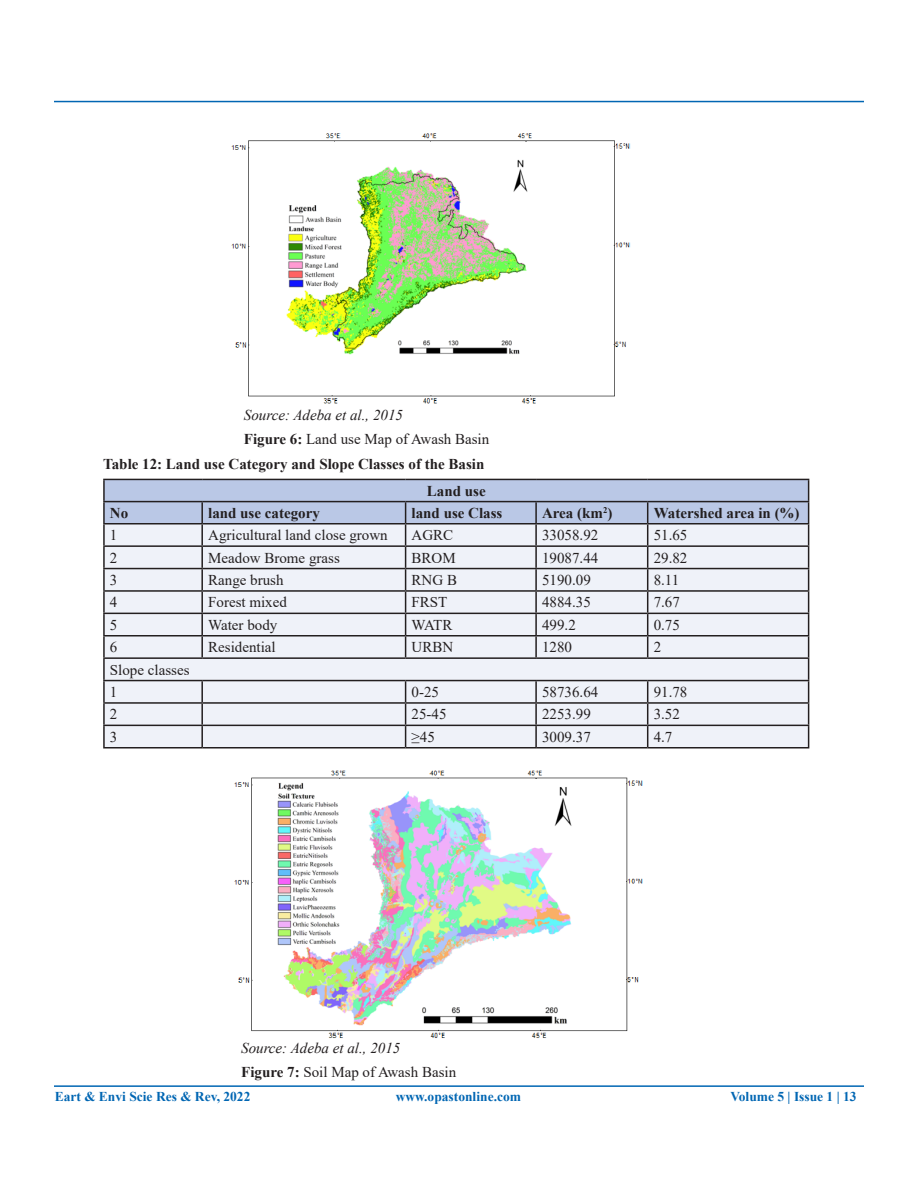
<style>
.page{position:relative;width:918px;height:1188px;background:#fff}
.page>*{position:absolute;margin:0;border:0;box-sizing:border-box;transform-origin:0 0}
.t1{font:15px "Times New Roman";color:#231f20}
.t2{font:700 15px "Times New Roman";color:#231f20}
.t3{font:italic 15px "Times New Roman";color:#231f20}
.t4{font:700 13.5px "Times New Roman";color:#0166b3}
.s1{font-weight:700}
</style>
<div class="page">
<hr style="left:54px;top:101px;width:810px;height:1px;background:#0166b3">
<hr style="left:54px;top:1085px;width:810px;height:2px;background:#0166b3">
<img style="left:231px;top:133px;width:400px;height:271px">
<hr style="left:103px;top:479px;width:99px;height:1px;background:#231f20">
<hr style="left:103px;top:480px;width:2px;height:21px;background:#231f20">
<hr style="left:103px;top:501px;width:99px;height:1px;background:#231f20">
<hr style="left:103px;top:502px;width:2px;height:21px;background:#231f20">
<hr style="left:103px;top:523px;width:99px;height:2px;background:#231f20">
<hr style="left:103px;top:525px;width:2px;height:20px;background:#231f20">
<hr style="left:103px;top:545px;width:99px;height:2px;background:#231f20">
<hr style="left:103px;top:547px;width:2px;height:21px;background:#231f20">
<hr style="left:103px;top:568px;width:99px;height:1px;background:#231f20">
<hr style="left:103px;top:569px;width:2px;height:21px;background:#231f20">
<hr style="left:103px;top:590px;width:99px;height:2px;background:#231f20">
<hr style="left:103px;top:592px;width:2px;height:21px;background:#231f20">
<hr style="left:103px;top:613px;width:99px;height:1px;background:#231f20">
<hr style="left:103px;top:614px;width:2px;height:21px;background:#231f20">
<hr style="left:103px;top:635px;width:99px;height:2px;background:#231f20">
<hr style="left:103px;top:637px;width:2px;height:20px;background:#231f20">
<hr style="left:103px;top:657px;width:99px;height:2px;background:#231f20">
<hr style="left:103px;top:659px;width:2px;height:21px;background:#231f20">
<hr style="left:103px;top:680px;width:99px;height:1px;background:#231f20">
<hr style="left:103px;top:681px;width:2px;height:21px;background:#231f20">
<hr style="left:103px;top:702px;width:99px;height:2px;background:#231f20">
<hr style="left:103px;top:704px;width:2px;height:21px;background:#231f20">
<hr style="left:103px;top:725px;width:99px;height:1px;background:#231f20">
<hr style="left:103px;top:726px;width:2px;height:21px;background:#231f20">
<svg style="left:104px;top:479px;width:705px;height:268px"></svg>
<hr style="left:103px;top:747px;width:99px;height:2px;background:#231f20">
<hr style="left:202px;top:747px;width:204px;height:2px;background:#231f20">
<hr style="left:406px;top:747px;width:130px;height:2px;background:#231f20">
<hr style="left:536px;top:747px;width:112px;height:2px;background:#231f20">
<hr style="left:648px;top:747px;width:161px;height:2px;background:#231f20">
<img style="left:234px;top:770px;width:409px;height:268px">
<p class="t3" style="left:244px;top:405px;width:161px">Source: Adeba et al., 2015</p>
<p class="t1" style="left:244px;top:428px;width:247px"><span class="s1">Figure 6:</span> Land use Map of Awash Basin</p>
<p class="t2" style="left:103px;top:453px;width:383px">Table 12: Land use Category and Slope Classes of the Basin</p>
<p class="t2" style="left:427px;top:480px;width:60px">Land use</p>
<p class="t2" style="left:110px;top:502px;width:20px">No</p>
<p class="t2" style="left:208px;top:502px;width:113px">land use category</p>
<p class="t2" style="left:412px;top:502px;width:92px">land use Class</p>
<p class="t2" style="left:542px;top:502px;width:72px">Area (km<sup>2</sup>)</p>
<p class="t2" style="left:654px;top:502px;width:147px">Watershed area in (%)</p>
<p class="t1" style="left:110px;top:525px;width:9px">1</p>
<p class="t1" style="left:208px;top:525px;width:181px">Agricultural land close grown</p>
<p class="t1" style="left:412px;top:525px;width:43px">AGRC</p>
<p class="t1" style="left:542px;top:525px;width:58px">33058.92</p>
<p class="t1" style="left:654px;top:525px;width:35px">51.65</p>
<p class="t1" style="left:110px;top:547px;width:9px">2</p>
<p class="t1" style="left:208px;top:547px;width:133px">Meadow Brome grass</p>
<p class="t1" style="left:412px;top:547px;width:46px">BROM</p>
<p class="t1" style="left:542px;top:547px;width:58px">19087.44</p>
<p class="t1" style="left:654px;top:547px;width:35px">29.82</p>
<p class="t1" style="left:110px;top:569px;width:9px">3</p>
<p class="t1" style="left:208px;top:569px;width:77px">Range brush</p>
<p class="t1" style="left:412px;top:569px;width:47px">RNG B</p>
<p class="t1" style="left:542px;top:569px;width:50px">5190.09</p>
<p class="t1" style="left:654px;top:569px;width:27px">8.11</p>
<p class="t1" style="left:110px;top:592px;width:9px">4</p>
<p class="t1" style="left:208px;top:592px;width:80px">Forest mixed</p>
<p class="t1" style="left:412px;top:592px;width:37px">FRST</p>
<p class="t1" style="left:542px;top:592px;width:50px">4884.35</p>
<p class="t1" style="left:654px;top:592px;width:28px">7.67</p>
<p class="t1" style="left:110px;top:614px;width:9px">5</p>
<p class="t1" style="left:208px;top:614px;width:71px">Water body</p>
<p class="t1" style="left:412px;top:614px;width:42px">WATR</p>
<p class="t1" style="left:542px;top:614px;width:35px">499.2</p>
<p class="t1" style="left:654px;top:614px;width:28px">0.75</p>
<p class="t1" style="left:110px;top:637px;width:9px">6</p>
<p class="t1" style="left:208px;top:637px;width:69px">Residential</p>
<p class="t1" style="left:412px;top:637px;width:43px">URBN</p>
<p class="t1" style="left:542px;top:637px;width:31px">1280</p>
<p class="t1" style="left:654px;top:637px;width:9px">2</p>
<p class="t1" style="left:110px;top:659px;width:81px">Slope classes</p>
<p class="t1" style="left:110px;top:681px;width:9px">1</p>
<p class="t1" style="left:412px;top:681px;width:29px">0-25</p>
<p class="t1" style="left:542px;top:681px;width:58px">58736.64</p>
<p class="t1" style="left:654px;top:681px;width:35px">91.78</p>
<p class="t1" style="left:110px;top:704px;width:9px">2</p>
<p class="t1" style="left:412px;top:704px;width:36px">25-45</p>
<p class="t1" style="left:542px;top:704px;width:50px">2253.99</p>
<p class="t1" style="left:654px;top:704px;width:28px">3.52</p>
<p class="t1" style="left:110px;top:726px;width:9px">3</p>
<p class="t1" style="left:412px;top:726px;width:25px">≥45</p>
<p class="t1" style="left:542px;top:726px;width:50px">3009.37</p>
<p class="t1" style="left:654px;top:726px;width:20px">4.7</p>
<p class="t3" style="left:241px;top:1037px;width:161px">Source: Adeba et al., 2015</p>
<p class="t1" style="left:241px;top:1061px;width:217px"><span class="s1">Figure 7:</span> Soil Map of Awash Basin</p>
<p class="t4" style="left:55px;top:1086px;width:197px">Eart &amp; Envi Scie Res &amp; Rev, 2022</p>
<p class="t4" style="left:396px;top:1086px;width:127px">www.opastonline.com</p>
<p class="t4" style="left:730px;top:1087px;width:128px">Volume 5 | Issue 1 | 13</p>
</div>
